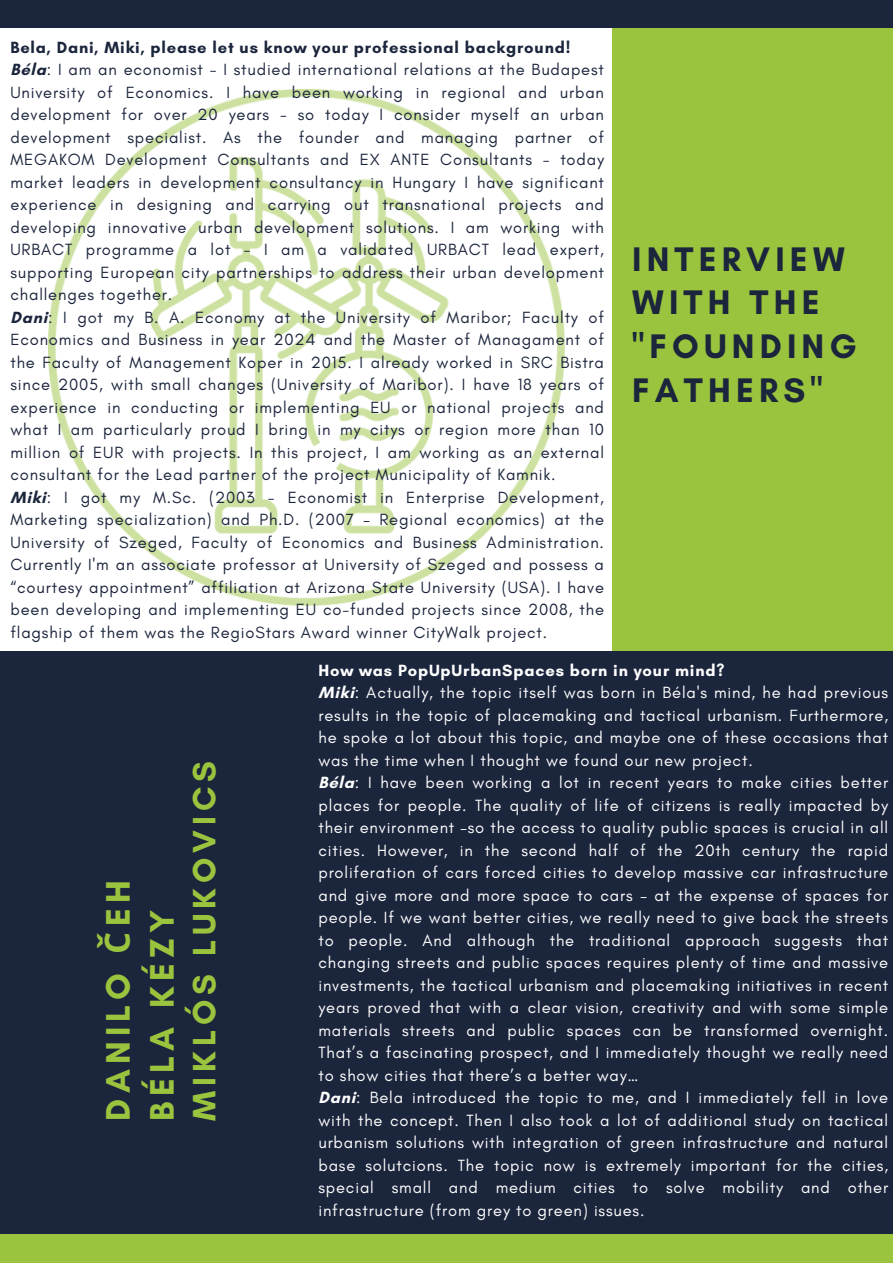
<style>
.page{position:relative;width:893px;height:1264px;background:#fff}
.page>*{position:absolute;margin:0;border:0;box-sizing:border-box;transform-origin:0 0}
.t1{font:700 34.65px/43.8px "Glacial Indifference";letter-spacing:.15em;color:#1b253c}
.t2{font:700 34.65px "Glacial Indifference";letter-spacing:.15em;color:#9bc43e}
.t3{font:700 33px "Glacial Indifference";letter-spacing:.15em;color:#9bc43e}
.t4{font:16.5px/22.5px "Glacial Indifference";letter-spacing:.05em;color:#1b253c;text-align:justify}
.t5{font:16.5px/22.5px "Glacial Indifference";letter-spacing:.05em;color:#fff;text-align:justify}
.t6{font:700 16.5px "Glacial Indifference";letter-spacing:.05em;color:#1b253c}
.t7{font:700 16.5px "Glacial Indifference";letter-spacing:.05em;color:#fff}
.s1{font-weight:700}
.s2{font-family:"Noto Sans"}
</style>
<div class="page">
<div style="left:612px;top:8px;width:280px;height:725px;background:#9bc43e"></div>
<div style="left:0;top:651px;width:892px;height:611px;background:#1b253c"></div>
<div style="left:0;top:0;width:892px;height:27px;background:#1b253c"></div>
<div style="left:0;top:1234px;width:892px;height:28px;background:#9bc43e"></div>
<img style="left:48px;top:89px;width:516px;height:516px">
<p class="t6" style="left:10px;top:37px;width:561px">Bela, Dani, Miki, please let us know your professional background!</p>
<p class="t4" style="left:10px;top:58px;width:595px"><span class="s1">Béla</span>: I am an economist - I studied international relations at the Budapest University of Economics. I have been working in regional and urban development for over 20 years - so today I consider myself an urban development specialist. As the founder and managing partner of MEGAKOM Development Consultants and EX ANTE Consultants - today market leaders in development consultancy in Hungary I have significant experience in designing and carrying out transnational projects and developing innovative urban development solutions. I am working with URBACT programme a lot - I am a validated URBACT lead expert, supporting European city partnerships to address their urban development challenges together.</p>
<p class="t4" style="left:10px;top:306px;width:595px"><span class="s1">Dani</span>: I got my B. A. Economy at the University of Maribor; Faculty of Economics and Business in year 2024 and the Master of Managament of the Faculty of Management Koper in 2015. I already worked in SRC Bistra since 2005, with small changes (University of Maribor). I have 18 years of experience in conducting or implementing EU or national projects and what I am particularly proud I bring in my citys or region more than 10 million of EUR with projects. In this project, I am working as an external consultant for the Lead partner of the project Municipality of Kamnik.</p>
<p class="t4" style="left:10px;top:485px;width:595px"><span class="s1">Miki</span>: I got my M.Sc. (2003 - Economist in Enterprise Development, Marketing specialization) and Ph.D. (2007 – Regional economics) at the University of Szeged, Faculty of Economics and Business Administration.<br>Currently I'm an associate professor at University of Szeged and possess a “courtesy appointment” affiliation at Arizona State University (USA). I have been developing and implementing EU co-funded projects since 2008, the flagship of them was the RegioStars Award winner CityWalk project.</p>
<p class="t1" style="left:632px;top:236px;width:226px">INTERVIEW<br>WITH THE "FOUNDING<br>FATHERS"</p>
<p class="t2" style="left:97px;top:1120px;width:241px;rotate:-90deg">DANILO <span class="s2">Č</span>EH</p>
<p class="t2" style="left:141px;top:1120px;width:212px;rotate:-90deg">BÉLA KÉZY</p>
<p class="t3" style="left:184px;top:1120px;width:361px;rotate:-90deg">MIKLÓS LUKOVICS</p>
<p class="t7" style="left:318px;top:660px;width:407px">How was PopUpUrbanSpaces born in your mind?</p>
<p class="t5" style="left:318px;top:681px;width:571px"><span class="s1">Miki</span>: Actually, the topic itself was born in Béla's mind, he had previous results in the topic of placemaking and tactical urbanism. Furthermore, he spoke a lot about this topic, and maybe one of these occasions that was the time when I thought we found our new project.</p>
<p class="t5" style="left:318px;top:771px;width:571px"><span class="s1">Béla</span>: I have been working a lot in recent years to make cities better places for people. The quality of life of citizens is really impacted by their environment –so the access to quality public spaces is crucial in all cities. However, in the second half of the 20th century the rapid proliferation of cars forced cities to develop massive car infrastructure and give more and more space to cars – at the expense of spaces for people. If we want better cities, we really need to give back the streets to people. And although the traditional approach suggests that changing streets and public spaces requires plenty of time and massive investments, the tactical urbanism and placemaking initiatives in recent years proved that with a clear vision, creativity and with some simple materials streets and public spaces can be transformed overnight.<br>That’s a fascinating prospect, and I immediately thought we really need to show cities that there’s a better way…</p>
<p class="t5" style="left:318px;top:1086px;width:571px"><span class="s1">Dani</span>: Bela introduced the topic to me, and I immediately fell in love with the concept. Then I also took a lot of additional study on tactical urbanism solutions with integration of green infrastructure and natural base solutcions. The topic now is extremely important for the cities, special small and medium cities to solve mobility and other infrastructure (from grey to green) issues.</p>
</div>
